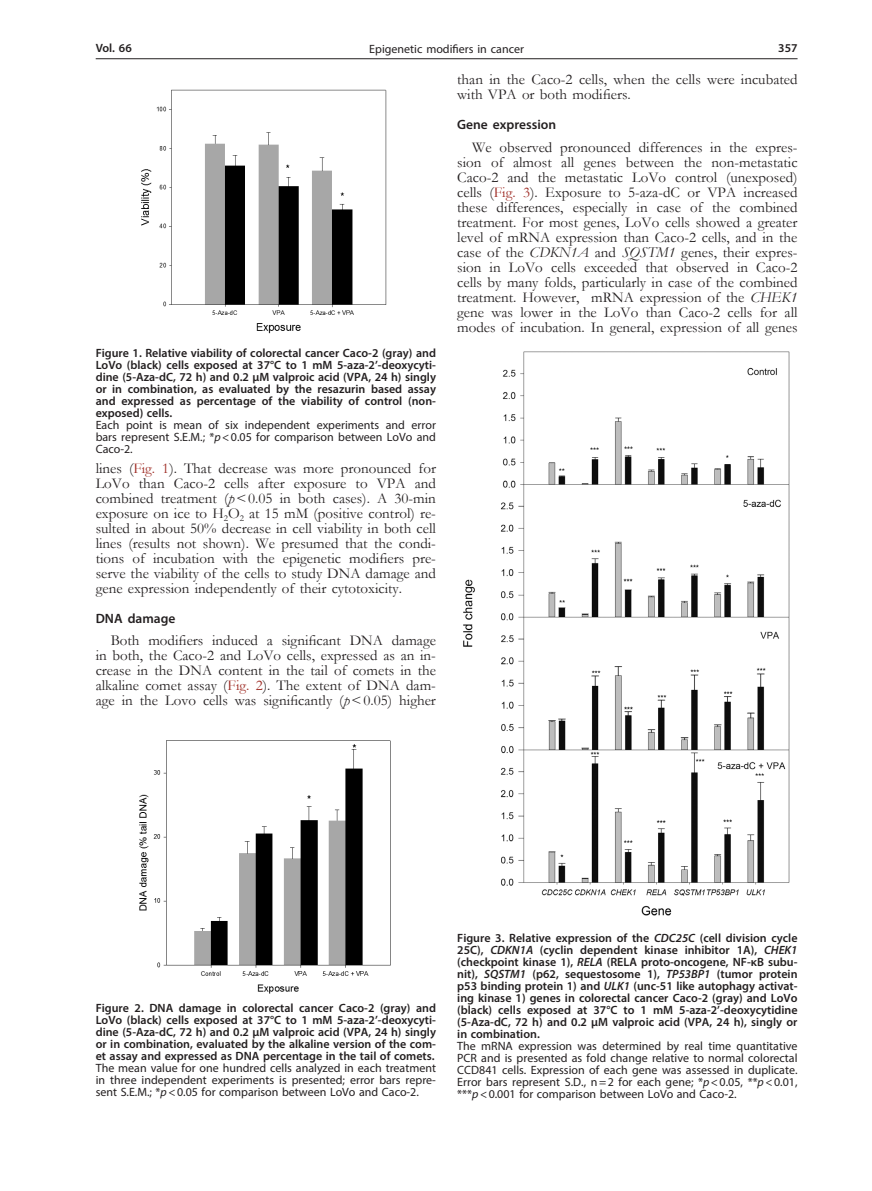
<style>
.page{position:relative;width:872px;height:1191px;background:#fff}
.page>*{position:absolute;margin:0;border:0;box-sizing:border-box;transform-origin:0 0}
.Body_tekst{font:15px/15px "Garamond";color:#231f20;text-align:justify}
.Tytul_2{font:600 13.5px "Myriad Pro";color:#231f20}
.Figure{font:600 12px/12px "Myriad Pro";color:#231f20;text-align:justify}
.Figure_1{font:12px/12px "Myriad Pro";color:#231f20;text-align:justify}
.s1{font-style:italic}
.s2{color:#9f2d26}
</style>
<div class="page">
<hr style="left:96px;top:58px;width:701px;height:1px;background:#231f20">
<img style="left:141px;top:89px;width:246px;height:245px">
<img style="left:139px;top:740px;width:252px;height:254px">
<img style="left:463px;top:351px;width:327px;height:565px">
<p class="Figure" style="left:96px;top:42px;width:38px">Vol. 66</p>
<p class="Figure_1" style="left:369px;top:43px;width:156px">Epigenetic modifiers in cancer</p>
<p class="Figure" style="left:778px;top:42px;width:21px">357</p>
<p class="Figure" style="left:96px;top:346px;width:342px">Figure 1. Relative viability of colorectal cancer Caco-2 (gray) and LoVo (black) cells exposed at 37°C to 1 mM 5-aza-2’-deoxycyti&shy;dine (5-Aza-dC, 72 h) and 0.2 μM valproic acid (VPA, 24 h) singly or in combination, as evaluated by the resazurin based assay and expressed as percentage of the viability of control (non&shy;exposed) cells.</p>
<p class="Figure_1" style="left:96px;top:418px;width:342px">Each point is mean of six independent experiments and error bars represent S.E.M.; *<span class="s1">p</span>&lt;0.05 for comparison between LoVo and Caco-2.</p>
<p class="Body_tekst" style="left:96px;top:460px;width:342px">lines (<span class="s2">Fig. 1</span>). That decrease was more pronounced for LoVo than Caco-2 cells after exposure to VPA and combined treatment (<span class="s1">p</span>&lt;0.05 in both cases). A 30-min exposure on ice to H<sub>2</sub>O<sub>2</sub> at 15 mM (positive control) re&shy;sulted in about 50% decrease in cell viability in both cell lines (results not shown). We presumed that the condi&shy;tions of incubation with the epigenetic modifiers pre&shy;serve the viability of the cells to study DNA damage and gene expression independently of their cytotoxicity.</p>
<p class="Tytul_2" style="left:96px;top:609px;width:81px">DNA damage</p>
<p class="Body_tekst" style="left:96px;top:632px;width:342px;text-indent:15px">Both modifiers induced a significant DNA damage in both, the Caco-2 and LoVo cells, expressed as an in&shy;crease in the DNA content in the tail of comets in the alkaline comet assay (<span class="s2">Fig. 2</span>). The extent of DNA dam&shy;age in the Lovo cells was significantly (<span class="s1">p</span>&lt;0.05) higher</p>
<p class="Body_tekst" style="left:457px;top:72px;width:342px">than in the Caco-2 cells, when the cells were incubated with VPA or both modifiers.</p>
<p class="Tytul_2" style="left:457px;top:116px;width:101px">Gene expression</p>
<p class="Body_tekst" style="left:457px;top:139px;width:342px;text-indent:15px">We observed pronounced differences in the expres&shy;sion of almost all genes between the non-metastatic Caco-2 and the metastatic LoVo control (unexposed) cells (<span class="s2">Fig. 3</span>). Exposure to 5-aza-dC or VPA increased these differences, especially in case of the combined treatment. For most genes, LoVo cells showed a greater level of mRNA expression than Caco-2 cells, and in the case of the <span class="s1">CDKN1A</span> and <span class="s1">SQSTM1</span> genes, their expres&shy;sion in LoVo cells exceeded that observed in Caco-2 cells by many folds, particularly in case of the combined treatment. However, mRNA expression of the <span class="s1">CHEK1 </span>gene was lower in the LoVo than Caco-2 cells for all modes of incubation. In general, expression of all genes</p>
<p class="Figure" style="left:96px;top:1001px;width:342px">Figure 2. DNA damage in colorectal cancer Caco-2 (gray) and LoVo (black) cells exposed at 37°C to 1 mM 5-aza-2’-deoxycyti&shy;dine (5-Aza-dC, 72 h) and 0.2 μM valproic acid (VPA, 24 h) singly or in combination, evaluated by the alkaline version of the com&shy;et assay and expressed as DNA percentage in the tail of comets.</p>
<p class="Figure_1" style="left:96px;top:1061px;width:342px">The mean value for one hundred cells analyzed in each treatment in three independent experiments is presented; error bars repre&shy;sent S.E.M.; *<span class="s1">p</span>&lt;0.05 for comparison between LoVo and Caco-2.</p>
<p class="Figure" style="left:457px;top:931px;width:342px">Figure 3. Relative expression of the <span class="s1">CDC25C</span> (cell division cycle 25C), <span class="s1">CDKN1A</span> (cyclin dependent kinase inhibitor 1A), <span class="s1">CHEK1 </span>(checkpoint kinase 1), <span class="s1">RELA</span> (RELA proto-oncogene, NF-κB subu&shy;nit), <span class="s1">SQSTM1</span> (p62, sequestosome 1), <span class="s1">TP53BP1</span> (tumor protein p53 binding protein 1) and <span class="s1">ULK1</span> (unc-51 like autophagy activat&shy;ing kinase 1) genes in colorectal cancer Caco-2 (gray) and LoVo (black) cells exposed at 37°C to 1 mM 5-aza-2’-deoxycytidine (5-Aza-dC, 72 h) and 0.2 μM valproic acid (VPA, 24 h), singly or in combination.</p>
<p class="Figure_1" style="left:457px;top:1039px;width:342px">The mRNA expression was determined by real time quantitative PCR and is presented as fold change relative to normal colorectal CCD841 cells. Expression of each gene was assessed in duplicate.<br>Error bars represent S.D., n=2 for each gene; *<span class="s1">p</span>&lt;0.05, **<span class="s1">p</span>&lt;0.01, ***<span class="s1">p</span>&lt;0.001 for comparison between LoVo and Caco-2.</p>
</div>
